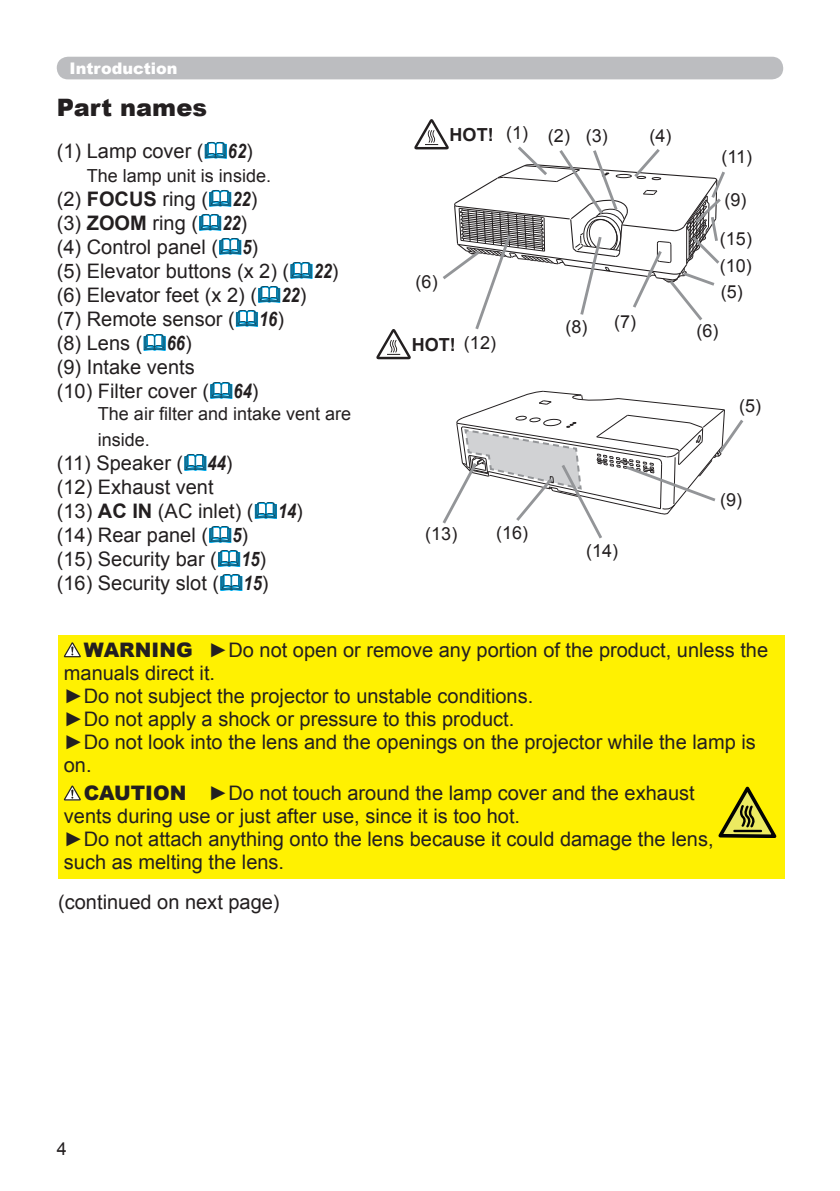
<style>
.page{position:relative;width:840px;height:1191px;background:#fff}
.page>*{position:absolute;margin:0;border:0;box-sizing:border-box;transform-origin:0 0}
.t1{font:900 24px "Arial";color:#231f20}
.t2{font:20px/24px "Arial";color:#231f20}
.t3{font:900 20px "Arial";color:#231f20}
.t4{font:18px/26px "Arial";color:#231f20}
.t5{font:700 18px "Arial";color:#231f20}
.t6{font:900 16px "Arial";color:#fff}
.s1{font-family:"Arial Narrow";font-weight:700;font-style:italic}
.s2{font-weight:700}
.s3{font-weight:400}
</style>
<div class="page">
<div style="left:57px;top:57px;width:725px;height:22px;background:#bcbdc0;border-radius:11px"></div>
<svg style="left:376px;top:119px;width:349px;height:240px"></svg>
<svg style="left:442px;top:390px;width:302px;height:149px"></svg>
<div style="left:58px;top:635px;width:726px;height:244px;background:#fff101"></div>
<svg style="left:64px;top:642px;width:17px;height:15px"></svg>
<svg style="left:64px;top:785px;width:17px;height:15px"></svg>
<svg style="left:718px;top:786px;width:58px;height:51px"></svg>
<hr style="left:734px;top:829px;width:26px;height:3px;background:#030303">
<svg style="left:204px;top:141px;width:23px;height:18px"></svg>
<svg style="left:199px;top:189px;width:43px;height:66px"></svg>
<svg style="left:290px;top:262px;width:23px;height:17px"></svg>
<svg style="left:235px;top:286px;width:46px;height:41px"></svg>
<svg style="left:143px;top:334px;width:23px;height:17px"></svg>
<svg style="left:210px;top:382px;width:23px;height:17px"></svg>
<svg style="left:184px;top:454px;width:23px;height:17px"></svg>
<svg style="left:254px;top:502px;width:23px;height:17px"></svg>
<svg style="left:209px;top:526px;width:34px;height:65px"></svg>
<p class="t6" style="left:70px;top:57px;width:109px">Introduction</p>
<p class="t1" style="left:57px;top:90px;width:152px">Part names</p>
<p class="t2" style="left:57px;top:139px;width:197px">(1) Lamp cover ( <span class="s1">62</span>)</p>
<p class="t4" style="left:87px;top:163px;width:186px">The lamp unit is inside.</p>
<p class="t2" style="left:57px;top:187px;width:283px">(2) <span class="s2">FOCUS</span> ring ( <span class="s1">22</span>)<br>(3) <span class="s2">ZOOM</span> ring ( <span class="s1">22</span>)<br>(4) Control panel ( <span class="s1">5</span>)<br>(5) Elevator buttons (x 2) ( <span class="s1">22</span>) (6) Elevator feet (x 2) ( <span class="s1">22</span>)<br>(7) Remote sensor ( <span class="s1">16</span>)<br>(8) Lens ( <span class="s1">66</span>)<br>(9) Intake vents<br>(10) Filter cover ( <span class="s1">64</span>)</p>
<p class="t4" style="left:98px;top:401px;width:255px">The air filter and intake vent are inside.</p>
<p class="t2" style="left:57px;top:451px;width:247px">(11) Speaker ( <span class="s1">44</span>)<br>(12) Exhaust vent<br>(13) <span class="s2">AC IN</span> (AC inlet) ( <span class="s1">14</span>) (14) Rear panel ( <span class="s1">5</span>)<br>(15) Security bar ( <span class="s1">15</span>) (16) Security slot ( <span class="s1">15</span>)</p>
<p class="t5" style="left:449px;top:122px;width:45px">HOT!</p>
<p class="t4" style="left:506px;top:122px;width:103px">(1) (2) (3)</p>
<p class="t4" style="left:649px;top:122px;width:23px">(4)</p>
<p class="t4" style="left:415px;top:268px;width:23px">(6)</p>
<p class="t5" style="left:411px;top:332px;width:86px">HOT! <span class="s3">(12)</span></p>
<p class="t4" style="left:565px;top:314px;width:23px">(8)</p>
<p class="t4" style="left:614px;top:309px;width:23px">(7)</p>
<p class="t4" style="left:721px;top:144px;width:32px">(11)</p>
<p class="t4" style="left:724px;top:187px;width:23px">(9)</p>
<p class="t4" style="left:719px;top:225px;width:34px">(15)</p>
<p class="t4" style="left:719px;top:253px;width:34px">(10)</p>
<p class="t4" style="left:720px;top:278px;width:23px">(5)</p>
<p class="t4" style="left:696px;top:317px;width:23px">(6)</p>
<p class="t4" style="left:738px;top:393px;width:23px">(5)</p>
<p class="t4" style="left:425px;top:520px;width:104px">(13) (16)</p>
<p class="t4" style="left:585px;top:538px;width:34px">(14)</p>
<p class="t4" style="left:719px;top:486px;width:23px">(9)</p>
<p class="t2" style="left:64px;top:638px;width:705px;line-height:23px;text-indent:145px">►Do not open or remove any portion of the product, unless the manuals direct it.<br>►Do not subject the projector to unstable conditions.<br>►Do not apply a shock or pressure to this product.<br>►Do not look into the lens and the openings on the projector while the lamp is on.</p>
<p class="t3" style="left:84px;top:635px;width:110px">WARNING</p>
<p class="t3" style="left:84px;top:778px;width:104px">CAUTION</p>
<p class="t2" style="left:64px;top:781px;width:651px;line-height:23px;text-indent:145px">►Do not touch around the lamp cover and the exhaust vents during use or just after use, since it is too hot.<br>►Do not attach anything onto the lens because it could damage the lens, such as melting the lens.</p>
<p class="t2" style="left:58px;top:890px;width:223px">(continued on next page)</p>
<p class="t4" style="left:57px;top:1136px;width:12px">4</p>
</div>
